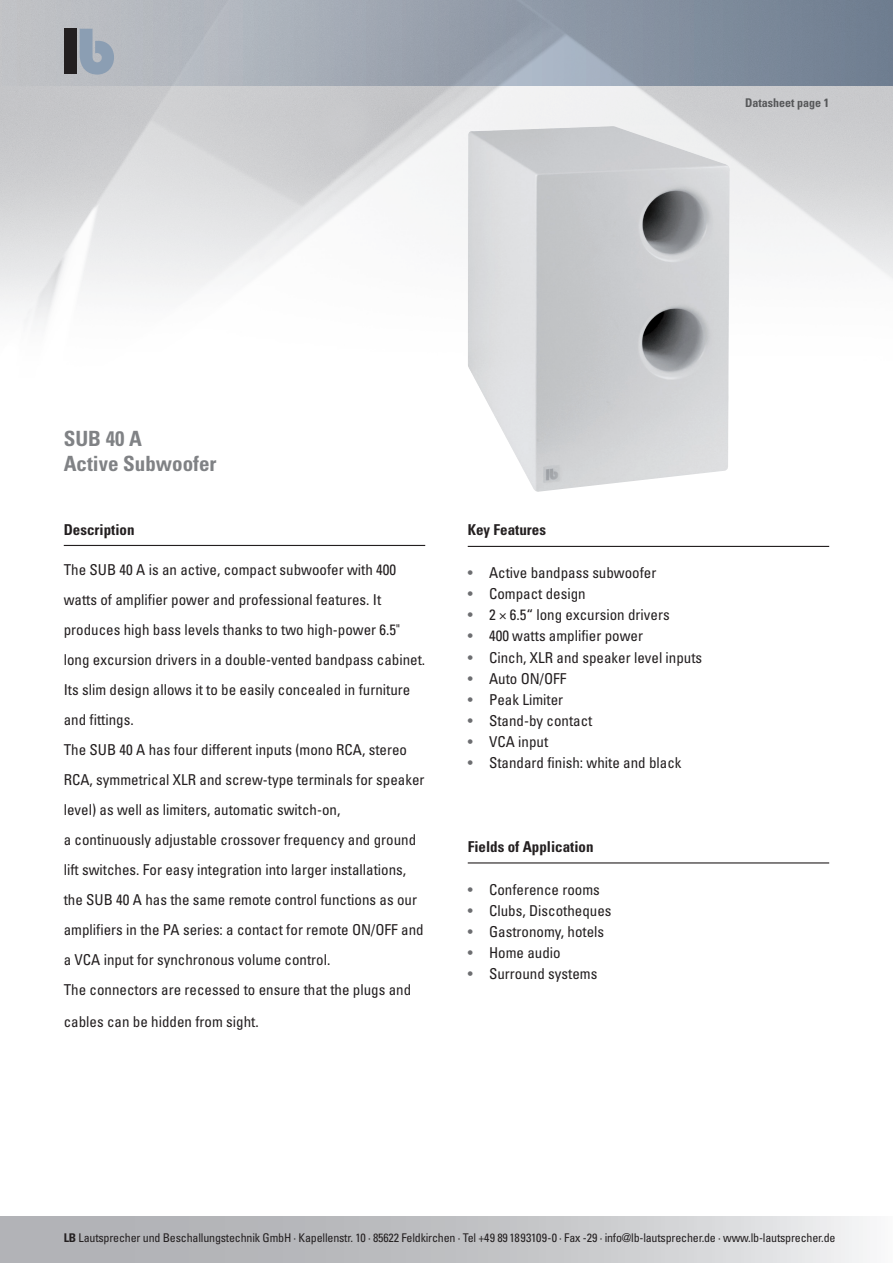
<style>
.page{position:relative;width:893px;height:1263px;background:#fff}
.page>*{position:absolute;margin:0;border:0;box-sizing:border-box;transform-origin:0 0}
.t1{font:700 condensed 21px/25.2px "Univers";color:#808285}
.t2{font:condensed 15px/30px "Univers";color:#231f20}
.t3{font:700 condensed 15px "Univers";color:#231f20}
.t4{font:condensed 12px "Univers";letter-spacing:-.015em;color:#231f20}
.t5{font:700 condensed 12px "Univers";color:#57585a}
.s1{color:#6c6d70}
.s2{font-weight:700}
</style>
<div class="page">
<svg style="left:0;top:1216px;width:867px;height:47px;background:#c4c5c8"></svg>
<svg style="left:0;top:0;width:893px;height:85px;background:#99a2ae"></svg>
<div style="left:64px;top:29px;width:13px;height:45px;background:#231f20"></div>
<svg style="left:80px;top:29px;width:34px;height:46px;background:#9ba8b8"></svg>
<hr style="left:64px;top:545px;width:361px;height:1px;background:#231f20">
<hr style="left:468px;top:546px;width:361px;height:1px;background:#231f20">
<hr style="left:468px;top:862px;width:361px;height:1px;background:#231f20">
<img style="left:468px;top:126px;width:263px;height:366px">
<p class="t5" style="left:745px;top:96px;width:85px">Datasheet page 1</p>
<h1 class="t1" style="left:64px;top:426px;width:154px">SUB 40 A<br>Active Subwoofer</h1>
<p class="t3" style="left:64px;top:520px;width:72px">Description</p>
<p class="t2" style="left:64px;top:555px;width:363px">The SUB 40 A is an active, compact subwoofer with 400 watts of amplifier power and professional features. It produces high bass levels thanks to two high-power 6.5" long excursion drivers in a double-vented bandpass cabinet.<br>Its slim design allows it to be easily concealed in furniture and fittings.<br>The SUB 40 A has four different inputs (mono RCA, stereo RCA, symmetrical XLR and screw-type terminals for speaker level) as well as limiters, automatic switch-on,<br>a continuously adjustable crossover frequency and ground lift switches. For easy integration into larger installations, the SUB 40 A has the same remote control functions as our amplifiers in the PA series: a contact for remote ON/OFF and a VCA input for synchronous volume control.<br>The connectors are recessed to ensure that the plugs and</p>
<p class="t2" style="left:64px;top:1006px;width:196px">cables can be hidden from sight.</p>
<p class="t3" style="left:468px;top:520px;width:80px">Key Features</p>
<p class="t2" style="left:468px;top:558px;width:190px"><span class="s1">•</span> Active bandpass subwoofer</p>
<p class="t2" style="left:468px;top:579px;width:119px"><span class="s1">•</span> Compact design</p>
<p class="t2" style="left:468px;top:600px;width:203px"><span class="s1">•</span> 2 × 6.5“ long excursion drivers</p>
<p class="t2" style="left:468px;top:621px;width:177px"><span class="s1">•</span> 400 watts amplifier power</p>
<p class="t2" style="left:468px;top:642px;width:236px"><span class="s1">•</span> Cinch, XLR and speaker level inputs</p>
<p class="t2" style="left:468px;top:663px;width:100px"><span class="s1">•</span> Auto ON/OFF</p>
<p class="t2" style="left:468px;top:684px;width:97px"><span class="s1">•</span> Peak Limiter</p>
<p class="t2" style="left:468px;top:705px;width:126px"><span class="s1">•</span> Stand-by contact</p>
<p class="t2" style="left:468px;top:726px;width:82px"><span class="s1">•</span> VCA input</p>
<p class="t2" style="left:468px;top:747px;width:215px"><span class="s1">•</span> Standard finish: white and black</p>
<p class="t3" style="left:468px;top:837px;width:127px">Fields of Application</p>
<p class="t2" style="left:468px;top:874px;width:134px"><span class="s1">•</span> Conference rooms</p>
<p class="t2" style="left:468px;top:895px;width:145px"><span class="s1">•</span> Clubs, Discotheques</p>
<p class="t2" style="left:468px;top:916px;width:138px"><span class="s1">•</span> Gastronomy, hotels</p>
<p class="t2" style="left:468px;top:937px;width:94px"><span class="s1">•</span> Home audio</p>
<p class="t2" style="left:468px;top:958px;width:131px"><span class="s1">•</span> Surround systems</p>
<p class="t4" style="left:64px;top:1230px;width:773px"><span class="s2">LB</span> Lautsprecher und Beschallungstechnik GmbH · Kapellenstr. 10 · 85622 Feldkirchen · Tel +49 89 1893109-0 · Fax -29 · info@lb-lautsprecher.de · www.lb-lautsprecher.de</p>
<p class="t4" style="left:64px;top:1230px;width:768px">lb Lautsprecher und Beschal ungstechnik GmbH · Steinerstr. 15 K 1369 München · Tel +49 89 1893109-0 · Fax -29 · info@lb-lautsprecher.de · www.lb-lautsprecher.de</p>
</div>
